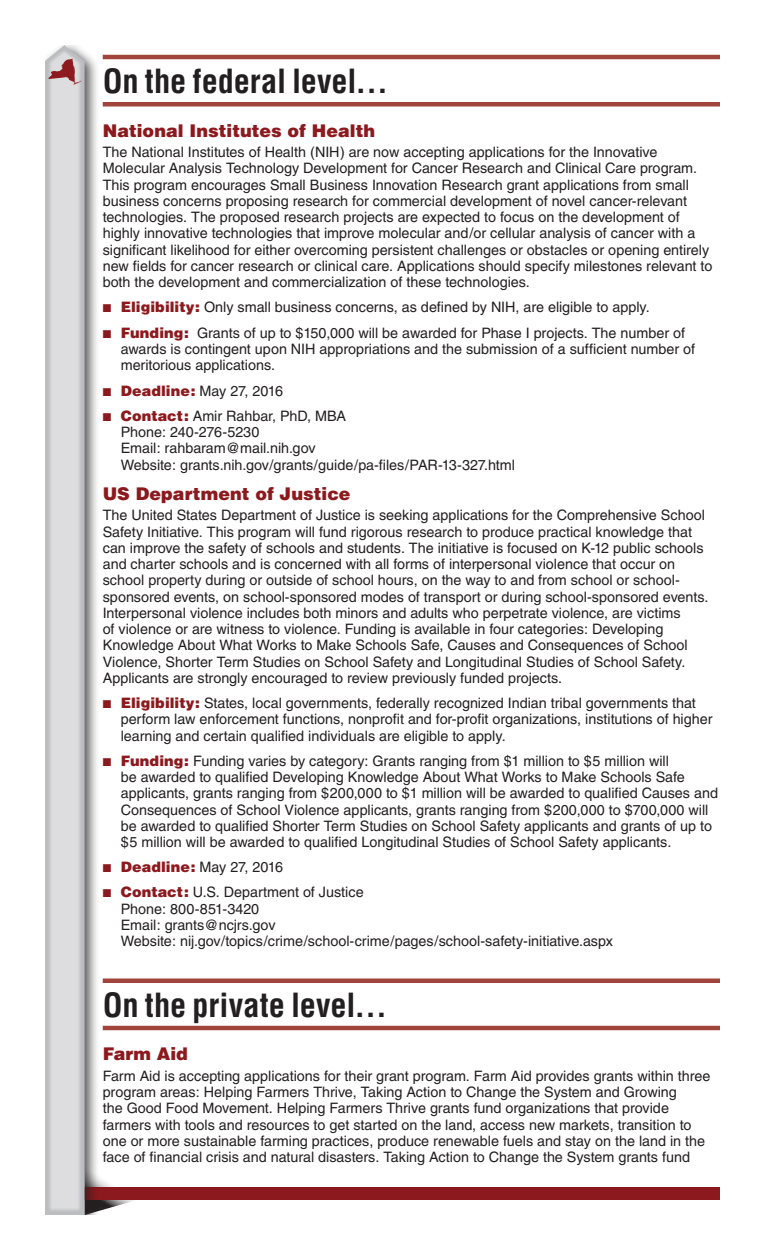
<style>
.page{position:relative;width:765px;height:1260px;background:#fff}
.page>*{position:absolute;margin:0;border:0;box-sizing:border-box;transform-origin:0 0}
.Body_Head_A{font:700 condensed 32.5px "Helvetica";color:#231f20}
.Body_Head_B{font:900 17.5px "Helvetica";color:#8c191d}
.Body-10pt_Leading-11{font:14.38px/16.2px "Helvetica";color:#231f20}
.Body-10pt_Leading-11-2{font:14.38px "Helvetica";letter-spacing:-.02em;color:#231f20}
.s1{color:#8c191d}
.s2{font-weight:900;color:#8c191d}
</style>
<div class="page">
<svg style="left:99px;top:1178px;width:35px;height:33px"></svg>
<div style="left:59px;top:1187px;width:661px;height:13px;background:#8c191d"></div>
<div style="left:45px;top:45px;width:54px;height:1170px;background:#231f20;opacity:.75"></div>
<svg style="left:45px;top:45px;width:40px;height:1170px;background:#b7b7ba"></svg>
<div style="left:47px;top:49px;width:35px;height:1163px;background:#fff;opacity:.5"></div>
<svg style="left:64px;top:59px;width:9px;height:4px"></svg>
<hr style="left:103px;top:55px;width:617px;height:4px;background:#a1443b">
<div style="left:103px;top:102px;width:617px;height:5px;background:#a1443b"></div>
<hr style="left:103px;top:979px;width:617px;height:4px;background:#a1443b">
<hr style="left:103px;top:1026px;width:617px;height:4px;background:#a1443b">
<p class="Body_Head_A" style="left:103px;top:61px;width:287px">On the federal level…</p>
<p class="Body_Head_B" style="left:103px;top:119px;width:274px">National Institutes of Health</p>
<p class="Body-10pt_Leading-11" style="left:103px;top:144px;width:611px">The National Institutes of Health (NIH) are now accepting applications for the Innovative Molecular Analysis Technology Development for Cancer Research and Clinical Care program.<br>This program encourages Small Business Innovation Research grant applications from small business concerns proposing research for commercial development of novel cancer-relevant technologies. The proposed research projects are expected to focus on the development of highly innovative technologies that improve molecular and/or cellular analysis of cancer with a significant likelihood for either overcoming persistent challenges or obstacles or opening entirely new fields for cancer research or clinical care. Applications should specify milestones relevant to both the development and commercialization of these technologies.</p>
<p class="Body-10pt_Leading-11" style="left:103px;top:299px;width:549px"><span class="s1">■</span> <span class="s2">Eligibility:</span> Only small business concerns, as defined by NIH, are eligible to apply.</p>
<p class="Body-10pt_Leading-11" style="left:121px;top:325px;width:576px;text-indent:-18px"><span class="s1">■</span> <span class="s2">Funding:</span> Grants of up to $150,000 will be awarded for Phase I projects. The number of awards is contingent upon NIH appropriations and the submission of a sufficient number of meritorious applications.</p>
<p class="Body-10pt_Leading-11-2" style="left:103px;top:382px;width:182px"><span class="s1">■</span> <span class="s2">Deadline:</span> May 27, 2016</p>
<p class="Body-10pt_Leading-11" style="left:121px;top:408px;width:396px;text-indent:-18px"><span class="s1">■</span> <span class="s2">Contact:</span> Amir Rahbar, PhD, MBA<br>Phone: 240-276-5230<br>Email: rahbaram@mail.nih.gov<br>Website: grants.nih.gov/grants/guide/pa-files/PAR-13-327.html</p>
<p class="Body_Head_B" style="left:103px;top:482px;width:249px">US Department of Justice</p>
<p class="Body-10pt_Leading-11" style="left:103px;top:507px;width:607px">The United States Department of Justice is seeking applications for the Comprehensive School Safety Initiative. This program will fund rigorous research to produce practical knowledge that can improve the safety of schools and students. The initiative is focused on K-12 public schools and charter schools and is concerned with all forms of interpersonal violence that occur on school property during or outside of school hours, on the way to and from school or school&shy;sponsored events, on school-sponsored modes of transport or during school-sponsored events.<br>Interpersonal violence includes both minors and adults who perpetrate violence, are victims<br>of violence or are witness to violence. Funding is available in four categories: Developing Knowledge About What Works to Make Schools Safe, Causes and Consequences of School Violence, Shorter Term Studies on School Safety and Longitudinal Studies of School Safety.<br>Applicants are strongly encouraged to review previously funded projects.</p>
<p class="Body-10pt_Leading-11" style="left:121px;top:695px;width:593px;text-indent:-18px"><span class="s1">■</span> <span class="s2">Eligibility:</span> States, local governments, federally recognized Indian tribal governments that perform law enforcement functions, nonprofit and for-profit organizations, institutions of higher learning and certain qualified individuals are eligible to apply.</p>
<p class="Body-10pt_Leading-11" style="left:121px;top:753px;width:599px;text-indent:-18px"><span class="s1">■</span> <span class="s2">Funding:</span> Funding varies by category: Grants ranging from $1 million to $5 million will<br>be awarded to qualified Developing Knowledge About What Works to Make Schools Safe applicants, grants ranging from $200,000 to $1 million will be awarded to qualified Causes and Consequences of School Violence applicants, grants ranging from $200,000 to $700,000 will be awarded to qualified Shorter Term Studies on School Safety applicants and grants of up to $5 million will be awarded to qualified Longitudinal Studies of School Safety applicants.</p>
<p class="Body-10pt_Leading-11-2" style="left:103px;top:859px;width:182px"><span class="s1">■</span> <span class="s2">Deadline:</span> May 27, 2016</p>
<p class="Body-10pt_Leading-11" style="left:121px;top:884px;width:494px;text-indent:-18px"><span class="s1">■</span> <span class="s2">Contact:</span> U.S. Department of Justice<br>Phone: 800-851-3420<br>Email: grants@ncjrs.gov<br>Website: nij.gov/topics/crime/school-crime/pages/school-safety-initiative.aspx</p>
<p class="Body_Head_A" style="left:103px;top:985px;width:286px">On the private level…</p>
<p class="Body_Head_B" style="left:103px;top:1043px;width:87px">Farm Aid</p>
<p class="Body-10pt_Leading-11" style="left:103px;top:1068px;width:609px">Farm Aid is accepting applications for their grant program. Farm Aid provides grants within three program areas: Helping Farmers Thrive, Taking Action to Change the System and Growing<br>the Good Food Movement. Helping Farmers Thrive grants fund organizations that provide farmers with tools and resources to get started on the land, access new markets, transition to one or more sustainable farming practices, produce renewable fuels and stay on the land in the face of financial crisis and natural disasters. Taking Action to Change the System grants fund</p>
</div>
